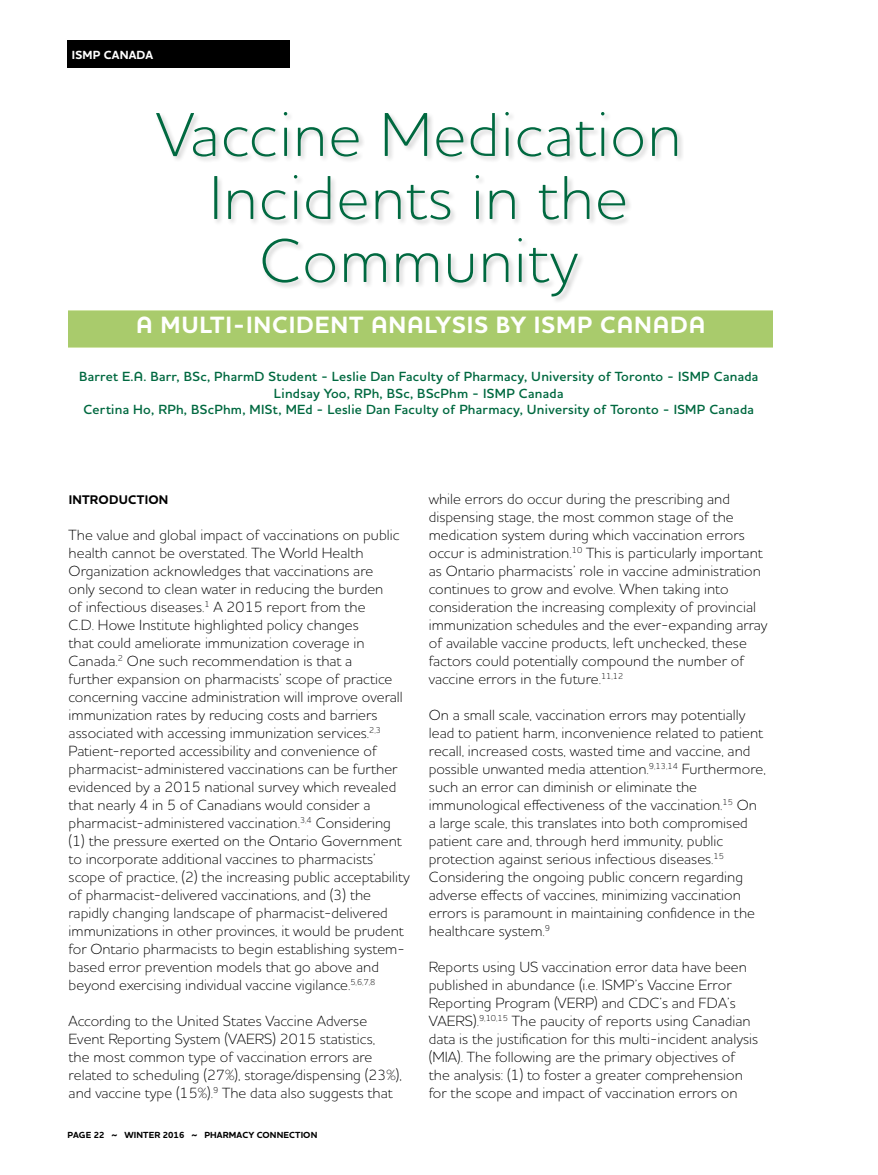
<style>
.page{position:relative;width:878px;height:1175px;background:#fff}
.page>*{position:absolute;margin:0;border:0;box-sizing:border-box;transform-origin:0 0}
.t1{font:300 63px/63px "Houschka Pro";letter-spacing:.02em;color:#006940;text-align:center}
.t2{font:700 24px "Houschka Pro";letter-spacing:.035em;color:#fff}
.t3{font:300 15px/18px "Houschka Pro";color:#000}
.t4{font:600 13.5px/16.5px "Houschka Pro";letter-spacing:.02em;color:#006940;text-align:center}
.t5{font:700 12.75px "Houschka Pro";letter-spacing:.015em;color:#000}
.t6{font:700 12px "Houschka Pro";letter-spacing:.01em;color:#fff}
.t7{font:700 9px "Houschka Pro";letter-spacing:.015em;color:#000}
</style>
<div class="page">
<div style="left:68px;top:40px;width:222px;height:28px;background:#000"></div>
<div style="left:155px;top:111px;width:529px;height:193px;background:#000;opacity:.2"></div>
<div style="left:69px;top:311px;width:704px;height:36px;background:#a9cb6c"></div>
<p class="t6" style="left:72px;top:47px;width:83px">ISMP CANADA</p>
<h1 class="t1" style="left:156px;top:102px;width:527px">Vaccine Medication<br>Incidents in the<br>Community</h1>
<h2 class="t2" style="left:136px;top:309px;width:570px">A MULTI-INCIDENT ANALYSIS BY ISMP CANADA</h2>
<p class="t4" style="left:79px;top:368px;width:681px">Barret E.A. Barr, BSc, PharmD Student - Leslie Dan Faculty of Pharmacy, University of Toronto - ISMP Canada<br>Lindsay Yoo, RPh, BSc, BScPhm - ISMP Canada<br>Certina Ho, RPh, BScPhm, MISt, MEd - Leslie Dan Faculty of Pharmacy, University of Toronto - ISMP Canada</p>
<p class="t5" style="left:69px;top:491px;width:101px">INTRODUCTION</p>
<p class="t3" style="left:69px;top:526px;width:343px">The value and global impact of vaccinations on public health cannot be overstated. The World Health Organization acknowledges that vaccinations are<br>only second to clean water in reducing the burden<br>of infectious diseases.<sup>1</sup> A 2015 report from the<br>C.D. Howe Institute highlighted policy changes<br>that could ameliorate immunization coverage in Canada.<sup>2</sup> One such recommendation is that a<br>further expansion on pharmacists’ scope of practice concerning vaccine administration will improve overall immunization rates by reducing costs and barriers associated with accessing immunization services.<sup>2,3<br></sup>Patient-reported accessibility and convenience of pharmacist-administered vaccinations can be further evidenced by a 2015 national survey which revealed that nearly 4 in 5 of Canadians would consider a pharmacist-administered vaccination.<sup>3,4</sup> Considering (1) the pressure exerted on the Ontario Government to incorporate additional vaccines to pharmacists’ scope of practice, (2) the increasing public acceptability of pharmacist-delivered vaccinations, and (3) the rapidly changing landscape of pharmacist-delivered immunizations in other provinces, it would be prudent for Ontario pharmacists to begin establishing system&shy;based error prevention models that go above and beyond exercising individual vaccine vigilance.<sup>5,6,7,8</sup></p>
<p class="t3" style="left:69px;top:1012px;width:335px">According to the United States Vaccine Adverse Event Reporting System (VAERS) 2015 statistics,<br>the most common type of vaccination errors are related to scheduling (27%), storage/dispensing (23%), and vaccine type (15%).<sup>9</sup> The data also suggests that</p>
<p class="t7" style="left:68px;top:1129px;width:251px">PAGE 22 ~ WINTER 2016 ~ PHARMACY CONNECTION</p>
<p class="t3" style="left:429px;top:490px;width:340px">while errors do occur during the prescribing and dispensing stage, the most common stage of the medication system during which vaccination errors occur is administration.<sup>10</sup> This is particularly important as Ontario pharmacists’ role in vaccine administration continues to grow and evolve. When taking into consideration the increasing complexity of provincial immunization schedules and the ever-expanding array of available vaccine products, left unchecked, these factors could potentially compound the number of vaccine errors in the future.<sup>11,12</sup></p>
<p class="t3" style="left:429px;top:706px;width:338px">On a small scale, vaccination errors may potentially lead to patient harm, inconvenience related to patient recall, increased costs, wasted time and vaccine, and possible unwanted media attention.<sup>9,13,14</sup> Furthermore, such an error can diminish or eliminate the immunological effectiveness of the vaccination.<sup>15</sup> On a large scale, this translates into both compromised patient care and, through herd immunity, public protection against serious infectious diseases.<sup>15<br></sup>Considering the ongoing public concern regarding adverse effects of vaccines, minimizing vaccination errors is paramount in maintaining confidence in the healthcare system.<sup>9</sup></p>
<p class="t3" style="left:429px;top:958px;width:331px">Reports using US vaccination error data have been published in abundance (i.e. ISMP’s Vaccine Error Reporting Program (VERP) and CDC’s and FDA’s VAERS).<sup>9,10,15</sup> The paucity of reports using Canadian data is the justification for this multi-incident analysis (MIA). The following are the primary objectives of the analysis: (1) to foster a greater comprehension for the scope and impact of vaccination errors on</p>
</div>
